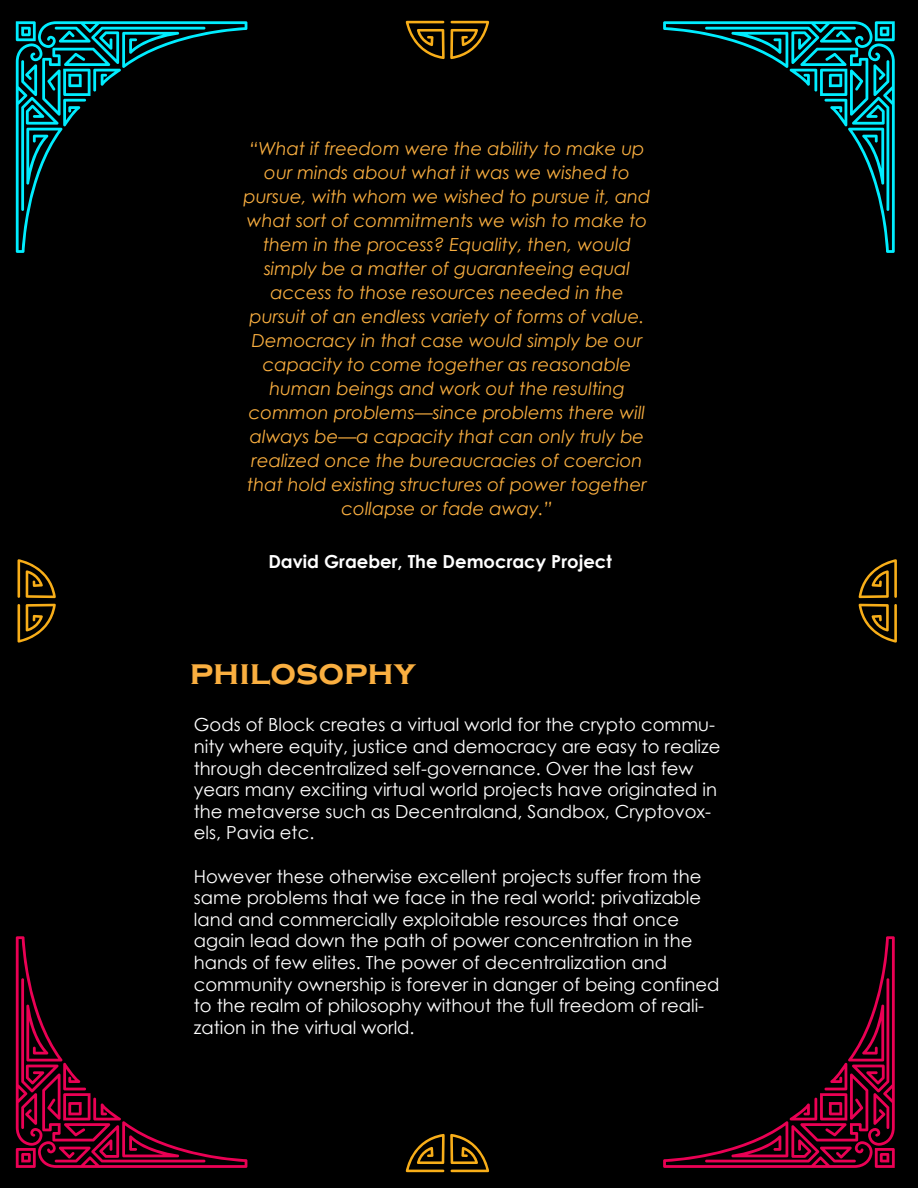
<style>
.page{position:relative;width:918px;height:1188px;background:#fff}
.page>*{position:absolute;margin:0;border:0;box-sizing:border-box;transform-origin:0 0}
.t1{font:700 36px "Copperplate Gothic";color:#faaf40}
.t2{font:18px/21.6px "Century Gothic";color:#fff}
.t3{font:italic 18px/24px "Century Gothic";color:#faaf40;text-align:center}
.t4{font:700 18px "Century Gothic";color:#fff}
</style>
<div class="page">
<div style="left:0;top:1px;width:918px;height:1187px;background:#000"></div>
<svg style="left:406px;top:1134px;width:83px;height:38px"></svg>
<svg style="left:406px;top:21px;width:83px;height:38px"></svg>
<svg style="left:18px;top:604px;width:38px;height:39px"></svg>
<svg style="left:18px;top:559px;width:38px;height:39px"></svg>
<svg style="left:859px;top:559px;width:38px;height:39px"></svg>
<svg style="left:859px;top:604px;width:38px;height:39px"></svg>
<svg style="left:16px;top:21px;width:231px;height:232px"></svg>
<svg style="left:663px;top:21px;width:232px;height:232px"></svg>
<svg style="left:663px;top:936px;width:232px;height:232px"></svg>
<svg style="left:16px;top:936px;width:231px;height:232px"></svg>
<p class="t3" style="left:244px;top:136px;width:409px">“What if freedom were the ability to make up our minds about what it was we wished to pursue, with whom we wished to pursue it, and what sort of commitments we wish to make to them in the process? Equality, then, would simply be a matter of guaranteeing equal access to those resources needed in the pursuit of an endless variety of forms of value.<br>Democracy in that case would simply be our capacity to come together as reasonable human beings and work out the resulting common problems—since problems there will always be—a capacity that can only truly be realized once the bureaucracies of coercion that hold existing structures of power together collapse or fade away.”</p>
<p class="t4" style="left:268px;top:548px;width:345px">David Graeber, The Democracy Project</p>
<h1 class="t1" style="left:190px;top:652px;width:227px">philosophy</h1>
<p class="t2" style="left:194px;top:714px;width:528px">Gods of Block creates a virtual world for the crypto commu&shy;nity where equity, justice and democracy are easy to realize through decentralized self-governance. Over the last few years many exciting virtual world projects have originated in the metaverse such as Decentraland, Sandbox, Cryptovox&shy;els, Pavia etc.</p>
<p class="t2" style="left:194px;top:865px;width:527px">However these otherwise excellent projects suffer from the same problems that we face in the real world: privatizable land and commercially exploitable resources that once again lead down the path of power concentration in the hands of few elites. The power of decentralization and community ownership is forever in danger of being confined to the realm of philosophy without the full freedom of reali&shy;zation in the virtual world.</p>
</div>
